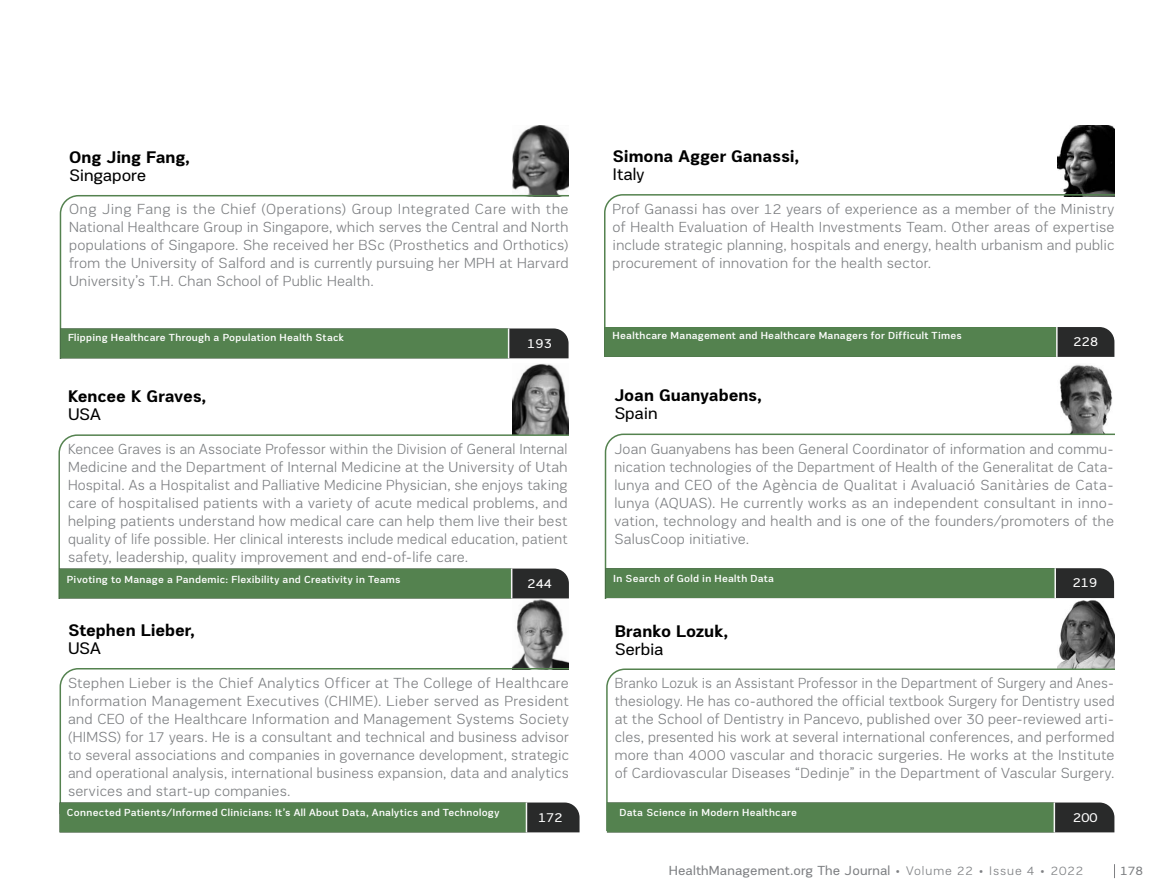
<style>
.page{position:relative;width:1174px;height:893px;background:#fff}
.page>*{position:absolute;margin:0;border:0;box-sizing:border-box;transform-origin:0 0}
.t1{font:700 17.25px "PRC Fidelity";letter-spacing:-.005em;color:#000}
.t2{font:17.25px "PRC Fidelity";letter-spacing:-.01em;color:#000}
.t3{font:300 15px/18px "PRC Fidelity";letter-spacing:.015em;color:#7e8083;text-align:justify}
.t4{font:300 15px/18px "PRC Fidelity";letter-spacing:.015em;color:#7e8083;text-align:justify;scale:.96 1}
.t5{font:300 15px/18px "PRC Fidelity";letter-spacing:.015em;color:#7e8083;text-align:justify;scale:.95 1}
.t6{font:13.5px "PRC Fidelity";letter-spacing:.01em;color:#7e8083}
.t7{font:13.5px "PRC Fidelity";letter-spacing:.01em;color:#fff}
.t8{font:12.75px "PRC Fidelity";color:#7e8083}
.t9{font:500 10.5px "PRC Fidelity";letter-spacing:.025em;color:#fff}
.s1{font-weight:300;font-size:12.75px}
</style>
<div class="page">
<svg style="left:1114px;top:864px;width:1px;height:14px"></svg>
<img style="left:512px;top:364px;width:57px;height:70px">
<img style="left:512px;top:125px;width:57px;height:69px">
<img style="left:512px;top:599px;width:57px;height:68px">
<img style="left:1059px;top:364px;width:54px;height:69px">
<img style="left:1058px;top:125px;width:56px;height:68px">
<img style="left:1058px;top:600px;width:56px;height:68px">
<svg style="left:59px;top:194px;width:510px;height:165px"></svg>
<svg style="left:60px;top:328px;width:508px;height:30px;background:#51794d"></svg>
<svg style="left:60px;top:667px;width:509px;height:135px"></svg>
<svg style="left:60px;top:802px;width:519px;height:30px;background:#517a4d"></svg>
<svg style="left:604px;top:433px;width:510px;height:165px"></svg>
<svg style="left:605px;top:568px;width:509px;height:30px;background:#50784c"></svg>
<svg style="left:58px;top:434px;width:511px;height:164px"></svg>
<svg style="left:59px;top:569px;width:510px;height:29px;background:#50794b"></svg>
<svg style="left:604px;top:193px;width:510px;height:134px"></svg>
<svg style="left:604px;top:327px;width:510px;height:30px;background:#50794b"></svg>
<svg style="left:606px;top:668px;width:508px;height:163px"></svg>
<svg style="left:607px;top:802px;width:507px;height:30px;background:#527a4d"></svg>
<p class="t1" style="left:69px;top:147px;width:122px">Ong Jing Fang,</p>
<p class="t2" style="left:69px;top:166px;width:79px">Singapore</p>
<p class="t1" style="left:612px;top:146px;width:188px">Simona Agger Ganassi,</p>
<p class="t2" style="left:612px;top:165px;width:33px">Italy</p>
<p class="t3" style="left:69px;top:200px;width:501px">Ong Jing Fang is the Chief (Operations) Group Integrated Care with the National Healthcare Group in Singapore, which serves the Central and North populations of Singapore. She received her BSc (Prosthetics and Orthotics) from the University of Salford and is currently pursuing her MPH at Harvard University’s T.H. Chan School of Public Health.</p>
<p class="t3" style="left:612px;top:200px;width:503px">Prof Ganassi has over 12 years of experience as a member of the Ministry of Health Evaluation of Health Investments Team. Other areas of expertise include strategic planning, hospitals and energy, health urbanism and public procurement of innovation for the health sector.</p>
<p class="t9" style="left:68px;top:331px;width:277px">Flipping Healthcare Through a Population Health Stack</p>
<p class="t7" style="left:527px;top:336px;width:26px">193</p>
<p class="t9" style="left:612px;top:329px;width:351px">Healthcare Management and Healthcare Managers for Difficult Times</p>
<p class="t7" style="left:1073px;top:334px;width:26px">228</p>
<p class="t1" style="left:68px;top:386px;width:140px">Kencee K Graves,</p>
<p class="t2" style="left:68px;top:405px;width:34px">USA</p>
<p class="t1" style="left:614px;top:386px;width:149px">Joan Guanyabens,</p>
<p class="t2" style="left:614px;top:404px;width:45px">Spain</p>
<p class="t4" style="left:68px;top:440px;width:522px">Kencee Graves is an Associate Professor within the Division of General Internal Medicine and the Department of Internal Medicine at the University of Utah Hospital. As a Hospitalist and Palliative Medicine Physician, she enjoys taking care of hospitalised patients with a variety of acute medical problems, and helping patients understand how medical care can help them live their best quality of life possible. Her clinical interests include medical education, patient safety, leadership, quality improvement and end-of-life care.</p>
<p class="t3" style="left:614px;top:440px;width:501px">Joan Guanyabens has been General Coordinator of information and commu&shy;nication technologies of the Department of Health of the Generalitat de Cata&shy;lunya and CEO of the Agència de Qualitat i Avaluació Sanitàries de Cata&shy;lunya (AQUAS). He currently works as an independent consultant in inno&shy;vation, technology and health and is one of the founders/promoters of the SalusCoop initiative.</p>
<p class="t9" style="left:67px;top:573px;width:335px">Pivoting to Manage a Pandemic: Flexibility and Creativity in Teams</p>
<p class="t7" style="left:527px;top:576px;width:26px">244</p>
<p class="t9" style="left:613px;top:573px;width:162px">In Search of Gold in Health Data</p>
<p class="t7" style="left:1072px;top:575px;width:26px">219</p>
<p class="t1" style="left:68px;top:620px;width:128px">Stephen Lieber,</p>
<p class="t2" style="left:68px;top:638px;width:34px">USA</p>
<p class="t1" style="left:614px;top:621px;width:115px">Branko Lozuk,</p>
<p class="t2" style="left:614px;top:640px;width:51px">Serbia</p>
<p class="t3" style="left:68px;top:674px;width:502px">Stephen Lieber is the Chief Analytics Officer at The College of Healthcare Information Management Executives (CHIME). Lieber served as President and CEO of the Healthcare Information and Management Systems Society (HIMSS) for 17 years. He is a consultant and technical and business advisor to several associations and companies in governance development, strategic and operational analysis, international business expansion, data and analytics services and start-up companies.</p>
<p class="t5" style="left:614px;top:674px;width:527px">Branko Lozuk is an Assistant Professor in the Department of Surgery and Anes&shy;thesiology. He has co-authored the official textbook Surgery for Dentistry used at the School of Dentistry in Pancevo, published over 30 peer-reviewed arti&shy;cles, presented his work at several international conferences, and performed more than 4000 vascular and thoracic surgeries. He works at the Institute of Cardiovascular Diseases “Dedinje” in the Department of Vascular Surgery.</p>
<p class="t9" style="left:67px;top:807px;width:434px">Connected Patients/Informed Clinicians: It’s All About Data, Analytics and Technology</p>
<p class="t9" style="left:619px;top:807px;width:179px">Data Science in Modern Healthcare</p>
<p class="t7" style="left:538px;top:810px;width:26px">172</p>
<p class="t7" style="left:1073px;top:810px;width:26px">200</p>
<p class="t6" style="left:669px;top:863px;width:416px">HealthManagement.org The Journal <span class="s1">• Volume 22 • Issue 4 • 2022</span></p>
<p class="t8" style="left:1120px;top:863px;width:24px">178</p>
</div>
